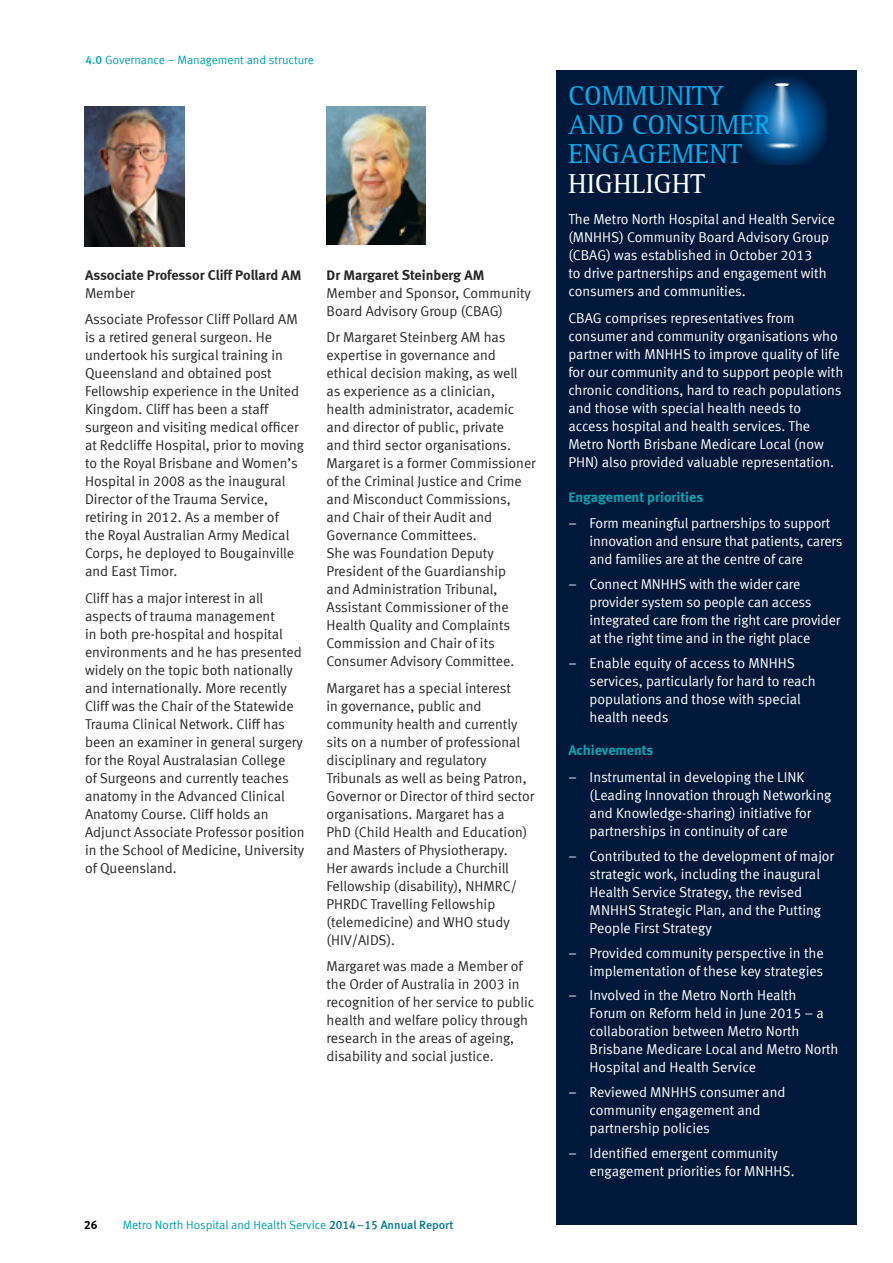
<style>
.page{position:relative;width:893px;height:1263px;background:#fff}
.page>*{position:absolute;margin:0;border:0;box-sizing:border-box;transform-origin:0 0}
.t1{font:28.05px/29.4px "Agfa Rotis Serif";letter-spacing:-.01em;color:#00aeef}
.t2{font:28.05px "Agfa Rotis Serif";letter-spacing:-.01em;color:#fff}
.t3{font:14.25px/18px "Meta Normal LF";color:#292829}
.t4{font:14.25px/18px "Meta Normal LF";color:#fff}
.t5{font:14.25px "Meta Bold LF";color:#292829}
.t6{font:14.25px "Meta Bold LF";color:#00a5b1}
.t7{font:12px "Meta Normal LF";color:#00a2ae}
.t8{font:12px "Meta Bold LF Caps";color:#000}
.s1{font-family:"Meta Medium LF Caps"}
.s2{font-family:"Meta Medium LF";color:#00788c}
</style>
<div class="page">
<div style="left:556px;top:70px;width:300px;height:1155px;background:#00183a"></div>
<svg style="left:738px;top:77px;width:89px;height:88px"></svg>
<img style="left:327px;top:106px;width:98px;height:138px">
<img style="left:85px;top:106px;width:100px;height:140px">
<p class="t7" style="left:86px;top:53px;width:230px"><span class="s1">4.0</span> Governance – Management and structure</p>
<p class="t5" style="left:85px;top:266px;width:218px">Associate Professor Cliff Pollard AM</p>
<p class="t3" style="left:85px;top:279px;width:214px;line-height:26.5px">Member<br>Associate Professor Cliff Pollard AM</p>
<p class="t3" style="left:85px;top:328px;width:221px">is a retired general surgeon. He undertook his surgical training in<br>Queensland and obtained post<br>Fellowship experience in the United<br>Kingdom. Cliff has been a staff surgeon and visiting medical officer at Redcliffe Hospital, prior to moving to the Royal Brisbane and Women’s<br>Hospital in 2008 as the inaugural<br>Director of the Trauma Service, retiring in 2012. As a member of<br>the Royal Australian Army Medical<br>Corps, he deployed to Bougainville and East Timor.</p>
<p class="t3" style="left:85px;top:589px;width:221px">Cliff has a major interest in all aspects of trauma management<br>in both pre-hospital and hospital environments and he has presented widely on the topic both nationally and internationally. More recently Cliff was the Chair of the Statewide Trauma Clinical Network. Cliff has been an examiner in general surgery for the Royal Australasian College<br>of Surgeons and currently teaches anatomy in the Advanced Clinical Anatomy Course. Cliff holds an Adjunct Associate Professor position in the School of Medicine, University of Queensland.</p>
<p class="t5" style="left:327px;top:266px;width:159px">Dr Margaret Steinberg AM</p>
<p class="t3" style="left:327px;top:284px;width:206px">Member and Sponsor, Community<br>Board Advisory Group (CBAG)</p>
<p class="t3" style="left:327px;top:328px;width:211px">Dr Margaret Steinberg AM has expertise in governance and ethical decision making, as well<br>as experience as a clinician, health administrator, academic and director of public, private<br>and third sector organisations.<br>Margaret is a former Commissioner of the Criminal Justice and Crime and Misconduct Commissions, and Chair of their Audit and<br>Governance Committees.<br>She was Foundation Deputy<br>President of the Guardianship<br>and Administration Tribunal,<br>Assistant Commissioner of the<br>Health Quality and Complaints<br>Commission and Chair of its<br>Consumer Advisory Committee.</p>
<p class="t3" style="left:327px;top:679px;width:209px">Margaret has a special interest<br>in governance, public and community health and currently sits on a number of professional disciplinary and regulatory<br>Tribunals as well as being Patron,<br>Governor or Director of third sector organisations. Margaret has a<br>PhD (Child Health and Education) and Masters of Physiotherapy.<br>Her awards include a Churchill<br>Fellowship (disability), NHMRC/<br>PHRDC Travelling Fellowship (telemedicine) and WHO study (HIV/AIDS).</p>
<p class="t3" style="left:327px;top:957px;width:209px">Margaret was made a Member of the Order of Australia in 2003 in recognition of her service to public health and welfare policy through research in the areas of ageing, disability and social justice.</p>
<p class="t8" style="left:84px;top:1218px;width:15px">26</p>
<p class="t7" style="left:123px;top:1218px;width:332px">Metro North Hospital and Health Service <span class="s2">2014–15 Annual Report</span></p>
<h1 class="t1" style="left:568px;top:81px;width:204px">COMMUNITY<br>AND CONSUMER<br>ENGAGEMENT</h1>
<h1 class="t2" style="left:568px;top:168px;width:138px">HIGHLIGHT</h1>
<p class="t4" style="left:568px;top:210px;width:268px">The Metro North Hospital and Health Service (MNHHS) Community Board Advisory Group (CBAG) was established in October 2013<br>to drive partnerships and engagement with consumers and communities.</p>
<p class="t4" style="left:568px;top:309px;width:276px">CBAG comprises representatives from consumer and community organisations who partner with MNHHS to improve quality of life for our community and to support people with chronic conditions, hard to reach populations and those with special health needs to access hospital and health services. The Metro North Brisbane Medicare Local (now PHN) also provided valuable representation.</p>
<p class="t6" style="left:568px;top:488px;width:136px">Engagement priorities</p>
<p class="t4" style="left:590px;top:514px;width:254px;text-indent:-21px">– Form meaningful partnerships to support innovation and ensure that patients, carers and families are at the centre of care</p>
<p class="t4" style="left:590px;top:575px;width:252px;text-indent:-21px">– Connect MNHHS with the wider care provider system so people can access integrated care from the right care provider at the right time and in the right place</p>
<p class="t4" style="left:590px;top:654px;width:228px;text-indent:-21px">– Enable equity of access to MNHHS services, particularly for hard to reach populations and those with special health needs</p>
<p class="t6" style="left:568px;top:742px;width:87px">Achievements</p>
<p class="t4" style="left:590px;top:768px;width:243px;text-indent:-21px">– Instrumental in developing the LINK (Leading Innovation through Networking and Knowledge-sharing) initiative for partnerships in continuity of care</p>
<p class="t4" style="left:590px;top:846px;width:246px;text-indent:-21px">– Contributed to the development of major strategic work, including the inaugural Health Service Strategy, the revised MNHHS Strategic Plan, and the Putting People First Strategy</p>
<p class="t4" style="left:568px;top:943px;width:257px;text-align:right">– Provided community perspective in the implementation of these key strategies</p>
<p class="t4" style="left:590px;top:986px;width:250px;text-indent:-21px">– Involved in the Metro North Health<br>Forum on Reform held in June 2015 – a collaboration between Metro North Brisbane Medicare Local and Metro North Hospital and Health Service</p>
<p class="t4" style="left:590px;top:1083px;width:197px;text-indent:-21px">– Reviewed MNHHS consumer and community engagement and partnership policies</p>
<p class="t4" style="left:590px;top:1144px;width:206px;text-indent:-21px">– Identified emergent community engagement priorities for MNHHS.</p>
</div>
